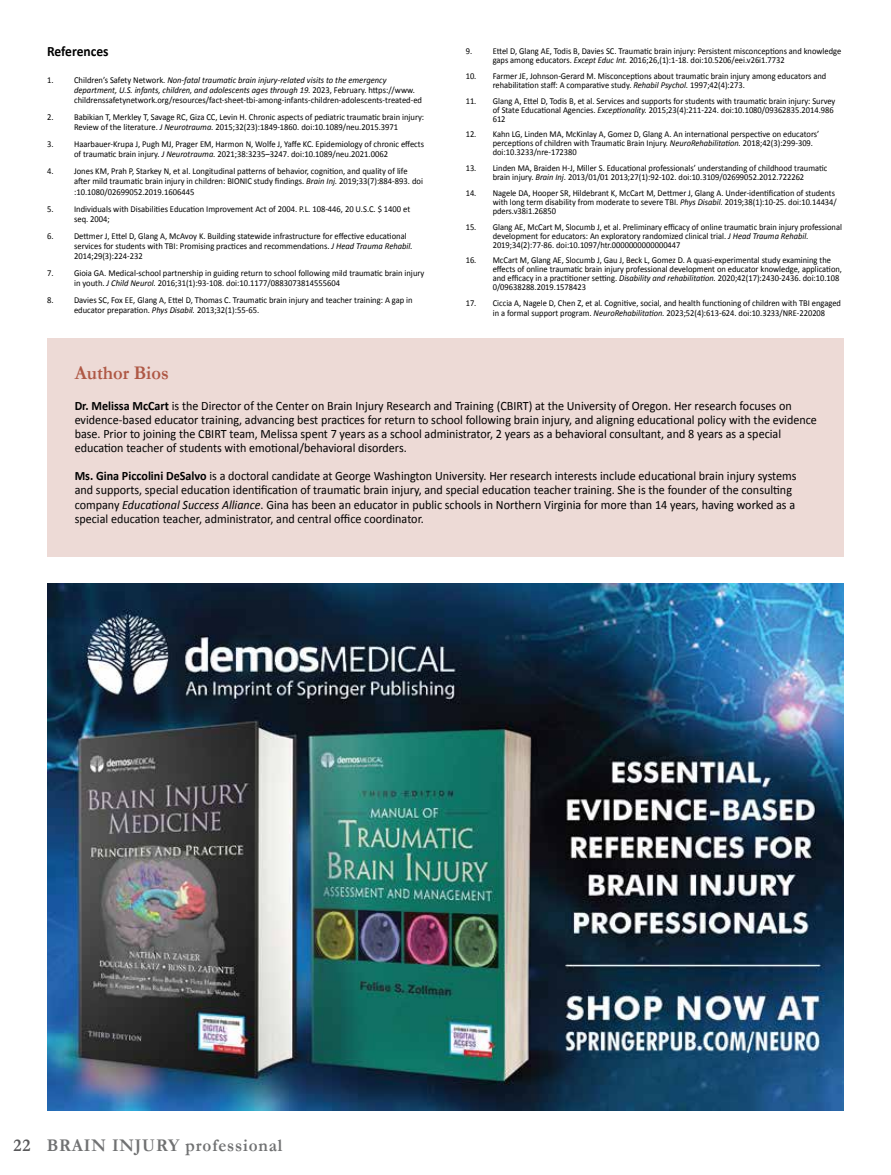
<style>
.page{position:relative;width:891px;height:1175px;background:#fff}
.page>*{position:absolute;margin:0;border:0;box-sizing:border-box;transform-origin:0 0}
.t1{font:700 19.5px "Garamond";color:#af5845;scale:.95 1}
.t2{font:700 18px "Garamond";letter-spacing:.05em;color:#707172;scale:.95 1}
.t3{font:700 14.25px "Calibri";color:#000;scale:.95 1}
.t4{font:12.75px/14.1px "Calibri";color:#000;scale:.95 1}
.t5{font:9px/9px "Calibri";color:#000;scale:.94 1}
.t6{font:9px/10.2px "Calibri";color:#000;scale:.95 1}
.s1{font-style:italic}
.s2{font-weight:700}
.s3{color:#58585a}
</style>
<div class="page">
<img style="left:47px;top:583px;width:797px;height:527px">
<div style="left:47px;top:338px;width:797px;height:218px;background:#eddad6"></div>
<h3 class="t3" style="left:47px;top:42px;width:66px">References</h3>
<p class="t6" style="left:74px;top:74px;width:368px;text-indent:-27px">1. Children’s Safety Network. <span class="s1">Non-fatal traumatic brain injury-related visits to the emergency department, U.S. infants, children, and adolescents ages through 19.</span> 2023, February. https://www. childrenssafetynetwork.org/resources/fact-sheet-tbi-among-infants-children-adolescents-treated-ed</p>
<p class="t6" style="left:47px;top:112px;width:399px;text-align:center">2. Babikian T, Merkley T, Savage RC, Giza CC, Levin H. Chronic aspects of pediatric traumatic brain injury:<br>Review of the literature. <span class="s1">J Neurotrauma.</span> 2015;32(23):1849-1860. doi:10.1089/neu.2015.3971</p>
<p class="t6" style="left:74px;top:139px;width:370px;text-indent:-27px">3. Haarbauer-Krupa J, Pugh MJ, Prager EM, Harmon N, Wolfe J, Yaffe KC. Epidemiology of chronic effects of traumatic brain injury. <span class="s1">J Neurotrauma.</span> 2021;38:3235–3247. doi:10.1089/neu.2021.0062</p>
<p class="t6" style="left:74px;top:166px;width:369px;text-indent:-27px">4. Jones KM, Prah P, Starkey N, et al. Longitudinal patterns of behavior, cognition, and quality of life after mild traumatic brain injury in children: BIONIC study findings. <span class="s1">Brain Inj.</span> 2019;33(7):884-893. doi :10.1080/02699052.2019.1606445</p>
<p class="t6" style="left:74px;top:203px;width:355px;text-indent:-27px">5. Individuals with Disabilities Education Improvement Act of 2004. P.L. 108-446, 20 U.S.C. $ 1400 et seq. 2004;</p>
<p class="t6" style="left:74px;top:231px;width:358px;text-indent:-27px">6. Dettmer J, Ettel D, Glang A, McAvoy K. Building statewide infrastructure for effective educational services for students with TBI: Promising practices and recommendations. <span class="s1">J Head Trauma Rehabil.<br></span>2014;29(3):224-232</p>
<p class="t6" style="left:74px;top:268px;width:370px;text-indent:-27px">7. Gioia GA. Medical-school partnership in guiding return to school following mild traumatic brain injury in youth. <span class="s1">J Child Neurol.</span> 2016;31(1):93-108. doi:10.1177/0883073814555604</p>
<p class="t6" style="left:74px;top:295px;width:358px;text-indent:-27px">8. Davies SC, Fox EE, Glang A, Ettel D, Thomas C. Traumatic brain injury and teacher training: A gap in educator preparation. <span class="s1">Phys Disabil.</span> 2013;32(1):55-65.</p>
<p class="t5" style="left:493px;top:47px;width:372px;text-indent:-27px">9. Ettel D, Glang AE, Todis B, Davies SC. Traumatic brain injury: Persistent misconceptions and knowledge gaps among educators. <span class="s1">Except Educ Int.</span> 2016;26,(1):1-18. doi:10.5206/eei.v26i1.7732</p>
<p class="t5" style="left:493px;top:71px;width:356px;text-indent:-27px">10. Farmer JE, Johnson-Gerard M. Misconceptions about traumatic brain injury among educators and rehabilitation staff: A comparative study. <span class="s1">Rehabil Psychol.</span> 1997;42(4):273.</p>
<p class="t5" style="left:493px;top:96px;width:366px;text-indent:-27px">11. Glang A, Ettel D, Todis B, et al. Services and supports for students with traumatic brain injury: Survey of State Educational Agencies. <span class="s1">Exceptionality.</span> 2015;23(4):211-224. doi:10.1080/09362835.2014.986<br>612</p>
<p class="t5" style="left:493px;top:130px;width:349px;text-indent:-27px">12. Kahn LG, Linden MA, McKinlay A, Gomez D, Glang A. An international perspective on educators’ perceptions of children with Traumatic Brain Injury. <span class="s1">NeuroRehabilitation.</span> 2018;42(3):299-309. doi:10.3233/nre-172380</p>
<p class="t5" style="left:466px;top:164px;width:386px;text-align:center">13. Linden MA, Braiden H-J, Miller S. Educational professionals’ understanding of childhood traumatic brain injury. <span class="s1">Brain Inj.</span> 2013/01/01 2013;27(1):92-102. doi:10.3109/02699052.2012.722262</p>
<p class="t5" style="left:493px;top:188px;width:368px;text-indent:-27px">14. Nagele DA, Hooper SR, Hildebrant K, McCart M, Dettmer J, Glang A. Under-identification of students with long term disability from moderate to severe TBI. <span class="s1">Phys Disabil.</span> 2019;38(1):10-25. doi:10.14434/ pders.v38i1.26850</p>
<p class="t5" style="left:493px;top:222px;width:373px;text-indent:-27px">15. Glang AE, McCart M, Slocumb J, et al. Preliminary efficacy of online traumatic brain injury professional development for educators: An exploratory randomized clinical trial. <span class="s1">J Head Trauma Rehabil.<br></span>2019;34(2):77-86. doi:10.1097/htr.0000000000000447</p>
<p class="t5" style="left:493px;top:256px;width:373px;text-indent:-27px">16. McCart M, Glang AE, Slocumb J, Gau J, Beck L, Gomez D. A quasi-experimental study examining the effects of online traumatic brain injury professional development on educator knowledge, application, and efficacy in a practitioner setting. <span class="s1">Disability and rehabilitation.</span> 2020;42(17):2430-2436. doi:10.108<br>0/09638288.2019.1578423</p>
<p class="t5" style="left:493px;top:298px;width:372px;line-height:9.8px;text-indent:-27px">17. Ciccia A, Nagele D, Chen Z, et al. Cognitive, social, and health functioning of children with TBI engaged in a formal support program. <span class="s1">NeuroRehabilitation.</span> 2023;52(4):613-624. doi:10.3233/NRE-220208</p>
<h1 class="t1" style="left:75px;top:361px;width:101px">Author Bios</h1>
<p class="t4" style="left:75px;top:398px;width:783px"><span class="s2">Dr. Melissa McCart</span> is the Director of the Center on Brain Injury Research and Training (CBIRT) at the University of Oregon. Her research focuses on evidence-based educator training, advancing best practices for return to school following brain injury, and aligning educational policy with the evidence base. Prior to joining the CBIRT team, Melissa spent 7 years as a school administrator, 2 years as a behavioral consultant, and 8 years as a special education teacher of students with emotional/behavioral disorders.</p>
<p class="t4" style="left:75px;top:469px;width:761px"><span class="s2">Ms. Gina Piccolini DeSalvo</span> is a doctoral candidate at George Washington University. Her research interests include educational brain injury systems and supports, special education identification of traumatic brain injury, and special education teacher training. She is the founder of the consulting company <span class="s1">Educational Success Alliance</span>. Gina has been an educator in public schools in Northern Virginia for more than 14 years, having worked as a special education teacher, administrator, and central office coordinator.</p>
<h2 class="t2" style="left:14px;top:1134px;width:285px"><span class="s3">22</span> BRAIN INJURY professional</h2>
</div>
